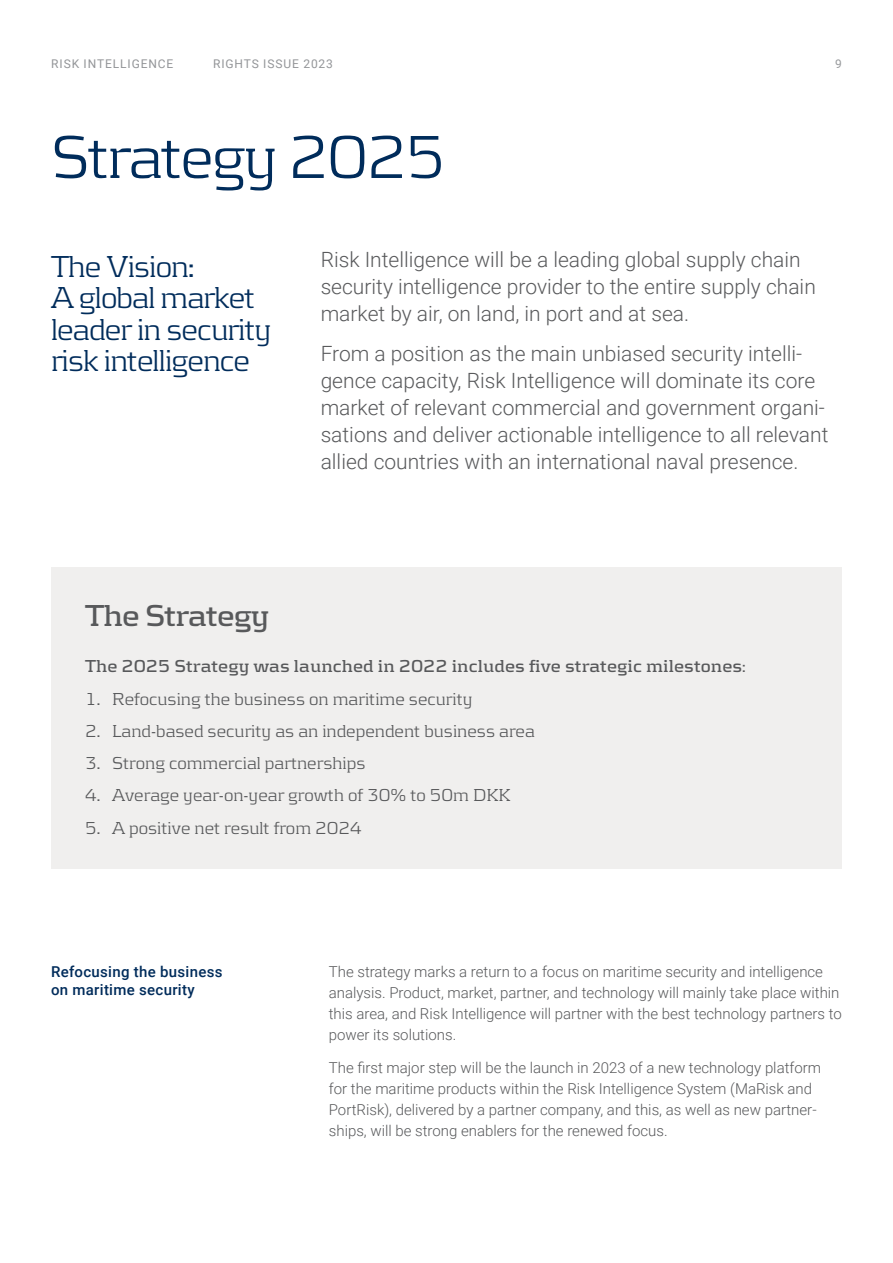
<style>
.page{position:relative;width:893px;height:1263px;background:#fff}
.page>*{position:absolute;margin:0;border:0;box-sizing:border-box;transform-origin:0 0}
.t1{font:300 63px "Kontrapunkt";letter-spacing:-.03em;color:#002c5b}
.t2{font:300 31.5px/31.5px "Kontrapunkt";letter-spacing:-.03em;color:#002c5b}
.t3{font:700 31.5px "Kontrapunkt";letter-spacing:-.03em;color:#58595b}
.t4{font:300 21px/27px "Roboto";color:#58595b}
.t5{font:300 18px "Kontrapunkt";color:#58595b}
.t6{font:700 18px "Kontrapunkt";color:#58595b}
.t7{font:300 15px/21px "Roboto";color:#58595b}
.t8{font:500 15px/18px "Roboto";letter-spacing:.02em;color:#002c5b}
.t9{font:12px "Roboto";letter-spacing:.075em;color:#939598}
.t10{font:12px "Roboto";color:#97999c}
.s1{font-weight:300}
</style>
<div class="page">
<div style="left:51px;top:567px;width:791px;height:301px;background:#f0efee"></div>
<p class="t9" style="left:51px;top:56px;width:124px">RISK INTELLIGENCE</p>
<p class="t9" style="left:213px;top:56px;width:121px">RIGHTS ISSUE 2023</p>
<p class="t10" style="left:835px;top:56px;width:8px">9</p>
<h1 class="t1" style="left:51px;top:120px;width:397px">Strategy 2025</h1>
<h2 class="t2" style="left:51px;top:250px;width:222px">The Vision:<br>A global market leader in security risk intelligence</h2>
<h3 class="t4" style="left:321px;top:246px;width:497px">Risk Intelligence will be a leading global supply chain security intelligence provider to the entire supply chain market by air, on land, in port and at sea.</h3>
<p class="t4" style="left:321px;top:339px;width:509px">From a position as the main unbiased security intelli&shy;gence capacity, Risk Intelligence will dominate its core market of relevant commercial and government organi&shy;sations and deliver actionable intelligence to all relevant allied countries with an international naval presence.</p>
<h2 class="t3" style="left:85px;top:597px;width:186px">The Strategy</h2>
<p class="t6" style="left:85px;top:656px;width:662px">The 2025 Strategy was launched in 2022 includes five strategic milestones<span class="s1">:</span></p>
<p class="t5" style="left:85px;top:688px;width:389px">1. Refocusing the business on maritime security</p>
<p class="t5" style="left:85px;top:720px;width:451px">2. Land-based security as an independent business area</p>
<p class="t5" style="left:85px;top:753px;width:282px">3. Strong commercial partnerships</p>
<p class="t5" style="left:85px;top:785px;width:427px">4. Average year-on-year growth of 30% to 50m DKK</p>
<p class="t5" style="left:85px;top:817px;width:278px">5. A positive net result from 2024</p>
<p class="t8" style="left:51px;top:962px;width:173px">Refocusing the business on maritime security</p>
<p class="t7" style="left:329px;top:960px;width:515px">The strategy marks a return to a focus on maritime security and intelligence analysis. Product, market, partner, and technology will mainly take place within this area, and Risk Intelligence will partner with the best technology partners to power its solutions.</p>
<p class="t7" style="left:329px;top:1057px;width:494px">The first major step will be the launch in 2023 of a new technology platform for the maritime products within the Risk Intelligence System (MaRisk and PortRisk), delivered by a partner company, and this, as well as new partner&shy;ships, will be strong enablers for the renewed focus.</p>
</div>
